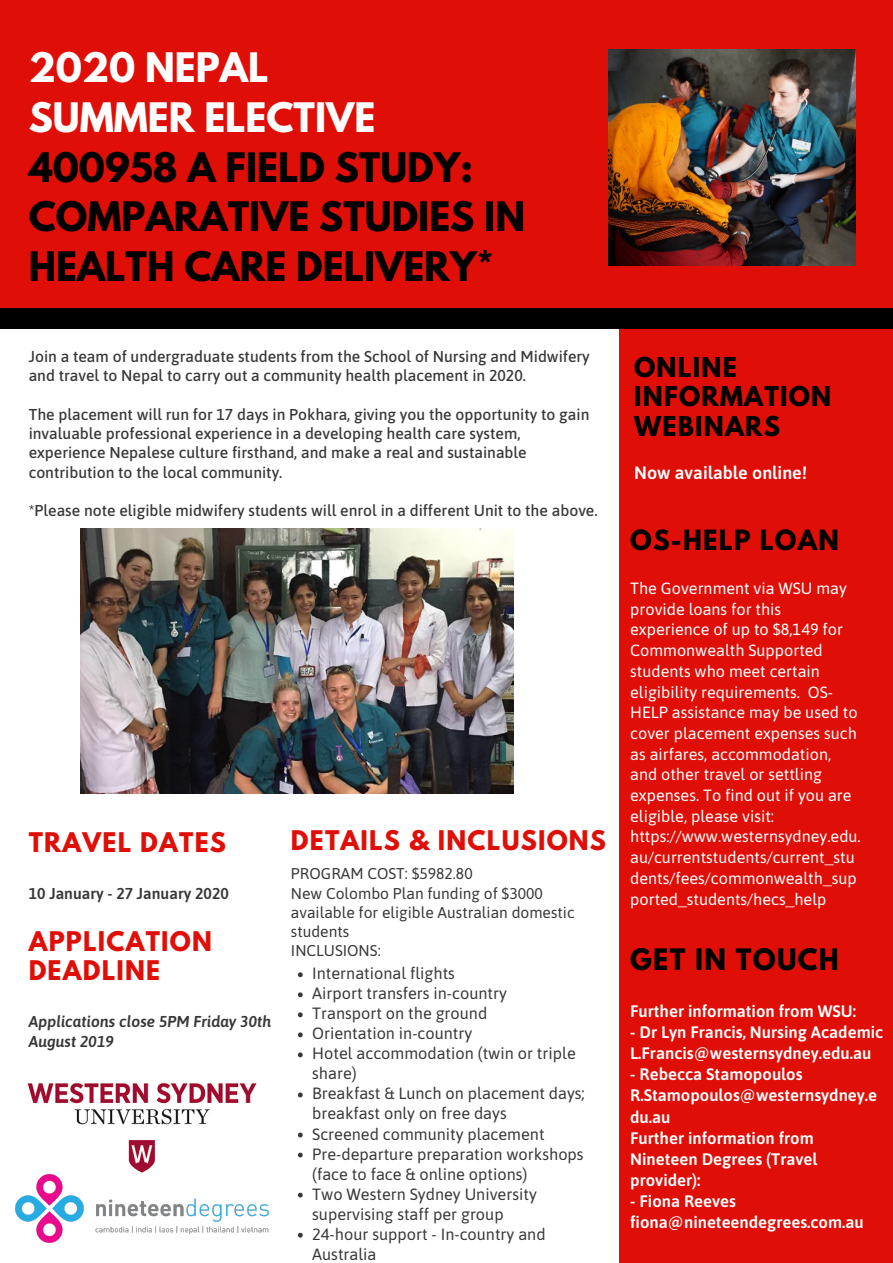
<style>
.page{position:relative;width:893px;height:1263px;background:#fff}
.page>*{position:absolute;margin:0;border:0;box-sizing:border-box;transform-origin:0 0}
.t1{font:700 36px/49.8px "League Spartan";color:#000}
.t2{font:700 36px/49.8px "League Spartan";color:#fff}
.t3{font:700 26.17px "League Spartan";letter-spacing:.05em;color:#000}
.t4{font:700 24.75px "League Spartan";letter-spacing:.05em;color:#000}
.t5{font:700 24.22px/29.6px "League Spartan";letter-spacing:.05em;color:#000}
.t6{font:700 24px "League Spartan";letter-spacing:.05em;color:#df0f08}
.t7{font:600 17.85px "Asap";color:#fff}
.t8{font:600 16.65px/21.1px "Asap";color:#fff}
.t9{font:16.35px/20px "Asap";color:#383838}
.t10{font:16.2px/20.7px "Asap";color:#fff}
.t11{font:500 15.75px/19.4px "Asap";color:#383838}
.t12{font:italic 600 15.75px/19.4px "Asap";color:#383838}
.t13{font:600 15.75px "Asap";color:#383838}
.t14{font:15.6px/19.4px "Asap";color:#383838}
</style>
<div class="page">
<div style="left:0;top:0;width:893px;height:309px;background:#df0f08"></div>
<div style="left:0;top:308px;width:893px;height:21px;background:#000"></div>
<img style="left:81px;top:529px;width:433px;height:264px">
<div style="left:619px;top:329px;width:274px;height:934px;background:#df0f08"></div>
<img style="left:608px;top:49px;width:247px;height:216px">
<svg style="left:298px;top:972px;width:5px;height:5px"></svg>
<svg style="left:298px;top:992px;width:5px;height:5px"></svg>
<svg style="left:298px;top:1012px;width:5px;height:5px"></svg>
<svg style="left:298px;top:1032px;width:5px;height:5px"></svg>
<svg style="left:298px;top:1052px;width:5px;height:5px"></svg>
<svg style="left:298px;top:1092px;width:5px;height:5px"></svg>
<svg style="left:298px;top:1132px;width:5px;height:5px"></svg>
<svg style="left:298px;top:1152px;width:5px;height:5px"></svg>
<svg style="left:298px;top:1193px;width:5px;height:4px"></svg>
<svg style="left:298px;top:1233px;width:5px;height:4px"></svg>
<img style="left:27px;top:1082px;width:230px;height:91px">
<img style="left:15px;top:1174px;width:253px;height:69px">
<h1 class="t2" style="left:29px;top:47px;width:348px">2020 NEPAL<br>SUMMER ELECTIVE</h1>
<h1 class="t1" style="left:29px;top:147px;width:498px">400958 A FIELD STUDY:<br>COMPARATIVE STUDIES IN<br>HEALTH CARE DELIVERY*</h1>
<p class="t11" style="left:29px;top:346px;width:562px">Join a team of undergraduate students from the School of Nursing and Midwifery and travel to Nepal to carry out a community health placement in 2020.</p>
<p class="t11" style="left:29px;top:404px;width:562px">The placement will run for 17 days in Pokhara, giving you the opportunity to gain invaluable professional experience in a developing health care system, experience Nepalese culture firsthand, and make a real and sustainable contribution to the local community.</p>
<p class="t11" style="left:29px;top:501px;width:570px">*Please note eligible midwifery students will enrol in a different Unit to the above.</p>
<h3 class="t6" style="left:29px;top:830px;width:199px">TRAVEL DATES</h3>
<p class="t13" style="left:29px;top:884px;width:202px">10 January - 27 January 2020</p>
<h3 class="t6" style="left:29px;top:929px;width:185px">APPLICATION</h3>
<h3 class="t6" style="left:29px;top:958px;width:133px">DEADLINE</h3>
<p class="t12" style="left:29px;top:1012px;width:244px">Applications close 5PM Friday 30th<br>August 2019</p>
<h3 class="t6" style="left:291px;top:828px;width:316px">DETAILS &amp; INCLUSIONS</h3>
<p class="t14" style="left:291px;top:864px;width:285px">PROGRAM COST: $5982.80<br>New Colombo Plan funding of $3000 available for eligible Australian domestic students</p>
<p class="t14" style="left:291px;top:941px;width:91px">INCLUSIONS:</p>
<p class="t9" style="left:312px;top:963px;width:274px">International flights<br>Airport transfers in-country<br>Transport on the ground<br>Orientation in-country<br>Hotel accommodation (twin or triple share)<br>Breakfast &amp; Lunch on placement days; breakfast only on free days<br>Screened community placement<br>Pre-departure preparation workshops (face to face &amp; online options)<br>Two Western Sydney University supervising staff per group<br>24-hour support - In-country and<br>Australia</p>
<h3 class="t5" style="left:634px;top:355px;width:198px">ONLINE<br>INFORMATION<br>WEBINARS</h3>
<p class="t7" style="left:634px;top:463px;width:174px">Now available online!</p>
<h3 class="t4" style="left:630px;top:527px;width:210px">OS-HELP LOAN</h3>
<p class="t10" style="left:630px;top:578px;width:232px">The Government via WSU may provide loans for this experience of up to $8,149 for<br>Commonwealth Supported students who meet certain eligibility requirements. OS-<br>HELP assistance may be used to cover placement expenses such as airfares, accommodation, and other travel or settling expenses. To find out if you are eligible, please visit: https://www.westernsydney.edu. au/currentstudents/current_stu dents/fees/commonwealth_sup ported_students/hecs_help</p>
<h2 class="t3" style="left:630px;top:946px;width:210px">GET IN TOUCH</h2>
<p class="t8" style="left:630px;top:1000px;width:227px">Further information from WSU:</p>
<p class="t8" style="left:630px;top:1021px;width:254px">- Dr Lyn Francis, Nursing Academic<br>L.Francis@westernsydney.edu.au</p>
<p class="t8" style="left:630px;top:1064px;width:248px">- Rebecca Stamopoulos<br>R.Stamopoulos@westernsydney.e du.au<br>Further information from<br>Nineteen Degrees (Travel provider):</p>
<p class="t8" style="left:630px;top:1190px;width:235px">- Fiona Reeves fiona@nineteendegrees.com.au</p>
</div>
